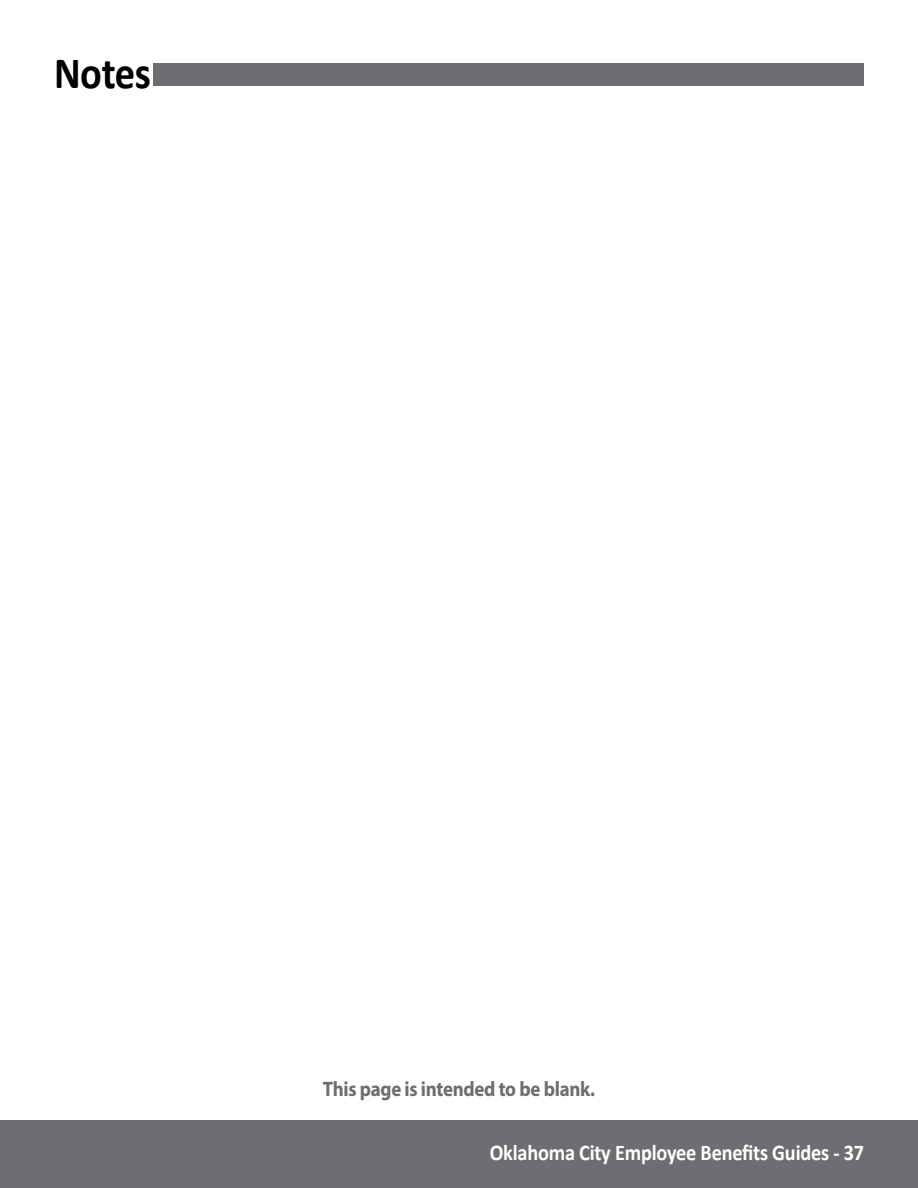
<style>
.page{position:relative;width:918px;height:1188px;background:#fff}
.page>*{position:absolute;margin:0;border:0;box-sizing:border-box;transform-origin:0 0}
.t1{font:700 45px "Calibri";letter-spacing:-.01em;color:#000;scale:.9 1}
.t2{font:700 22.5px "Calibri";letter-spacing:-.01em;color:#fff;scale:.9 1}
.t3{font:700 21px "Myriad Pro";letter-spacing:-.015em;color:#6d6e71;scale:.9 1}
</style>
<div class="page">
<div style="left:0;top:1120px;width:918px;height:68px;background:#6d6e71"></div>
<div style="left:153px;top:64px;width:711px;height:22px;background:#6d6e71"></div>
<h1 class="t1" style="left:54px;top:41px;width:109px">Notes</h1>
<p class="t3" style="left:323px;top:1075px;width:304px">This page is intended to be blank.</p>
<p class="t2" style="left:490px;top:1136px;width:417px">Oklahoma City Employee Benefits Guides - 37</p>
</div>
